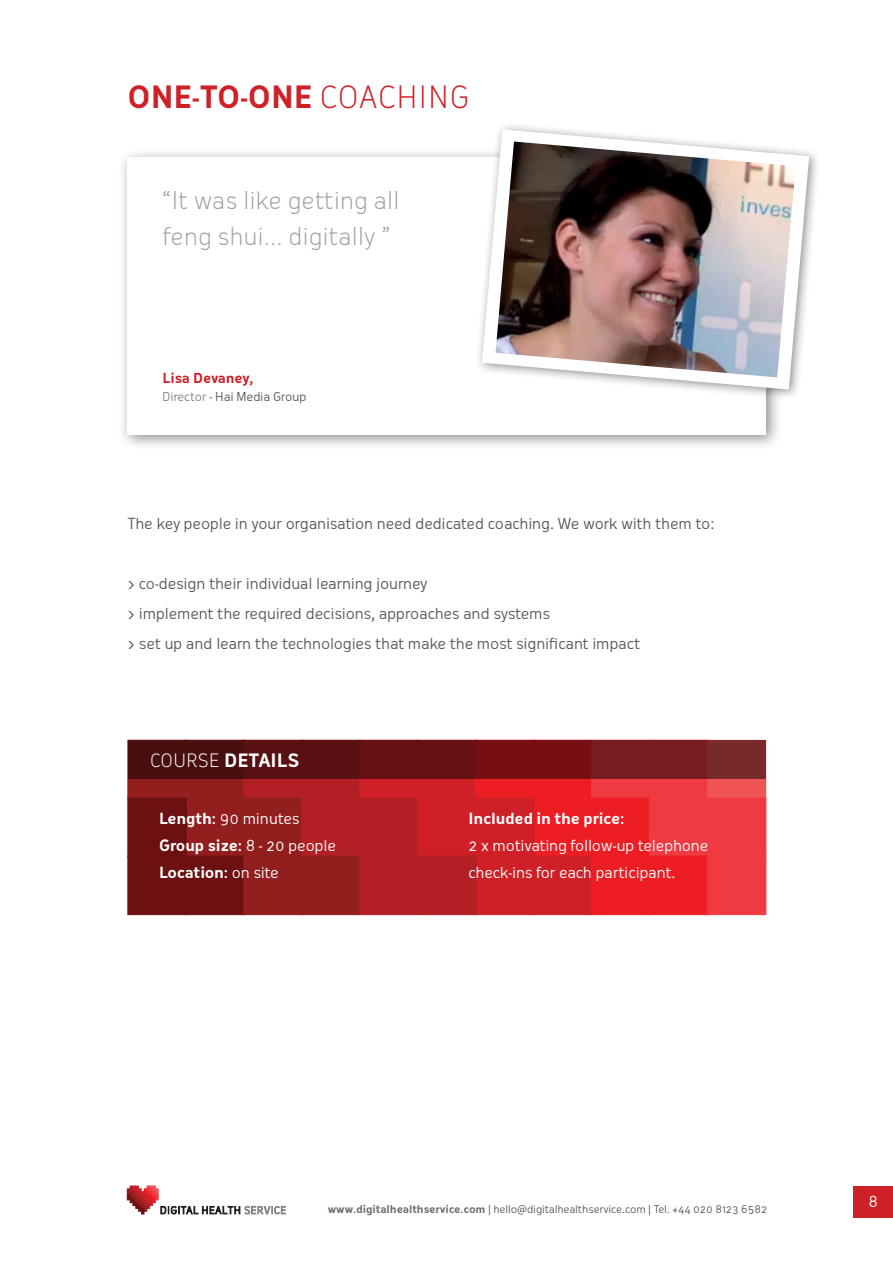
<style>
.page{position:relative;width:893px;height:1263px;background:#fff}
.page>*{position:absolute;margin:0;border:0;box-sizing:border-box;transform-origin:0 0}
.t1{font:700 30px "Oceania";color:#cf2027}
.t2{font:300 24px/36px "Oceania";letter-spacing:-.01em;color:#9d9fa2}
.t3{font:300 18px "Oceania";color:#fff}
.t4{font:700 18px "Oceania";color:#fff}
.t5{font:15px/30px "Oceania";letter-spacing:-.015em;color:#58595b}
.t6{font:700 15px/27px "Oceania";letter-spacing:-.02em;color:#fff}
.t7{font:15px/27px "Oceania";letter-spacing:-.02em;color:#fff}
.t8{font:700 13.5px "Oceania";letter-spacing:-.01em;color:#cf2027}
.t9{font:12px "Oceania";letter-spacing:-.02em;color:#58595b}
.t10{font:10.5px "Oceania";letter-spacing:-.015em;color:#58595b}
.s1{font-weight:300}
.s2{color:#808285}
.s3{font-weight:700}
.s4{font-weight:400}
.s5{font-weight:700;color:#6d6e71}
</style>
<div class="page">
<svg style="left:127px;top:1186px;width:159px;height:28px"></svg>
<div style="left:854px;top:1186px;width:39px;height:31px;background:#cf2027"></div>
<div style="left:117px;top:147px;width:665px;height:304px;background:#000;opacity:.45"></div>
<div style="left:128px;top:157px;width:638px;height:278px;background:#fff"></div>
<div style="left:185px;top:740px;width:60px;height:59px;background:#931e1e"></div>
<div style="left:243px;top:740px;width:60px;height:59px;background:#b22025;border:1px solid #b22025"></div>
<div style="left:301px;top:740px;width:60px;height:59px;background:#b22025"></div>
<div style="left:359px;top:740px;width:59px;height:59px;background:#cf2027;border:1px solid #cf2027"></div>
<div style="left:417px;top:740px;width:59px;height:59px;background:#cf2027"></div>
<div style="left:128px;top:740px;width:59px;height:59px;background:#931e1e;border:1px solid #931e1e"></div>
<div style="left:533px;top:740px;width:59px;height:59px;background:#ed1d24"></div>
<div style="left:591px;top:740px;width:59px;height:59px;background:#ef3a42;border:1px solid #ef3a42"></div>
<div style="left:649px;top:740px;width:59px;height:59px;background:#ef3a42"></div>
<div style="left:707px;top:740px;width:59px;height:59px;background:#f05354;border:1px solid #f05354"></div>
<div style="left:475px;top:740px;width:59px;height:59px;background:#ed1d24;border:1px solid #ed1d24"></div>
<div style="left:185px;top:798px;width:60px;height:59px;background:#931e1e;border:1px solid #931e1e"></div>
<div style="left:243px;top:798px;width:60px;height:59px;background:#931e1e"></div>
<div style="left:301px;top:798px;width:60px;height:59px;background:#b22025;border:1px solid #b22025"></div>
<div style="left:359px;top:798px;width:59px;height:59px;background:#b22025"></div>
<div style="left:128px;top:798px;width:59px;height:59px;background:#6d1012"></div>
<div style="left:533px;top:798px;width:59px;height:59px;background:#ed1d24;border:1px solid #ed1d24"></div>
<div style="left:591px;top:798px;width:59px;height:59px;background:#ed1d24"></div>
<div style="left:649px;top:798px;width:59px;height:59px;background:#ef3a42;border:1px solid #ef3a42"></div>
<div style="left:707px;top:798px;width:59px;height:59px;background:#ef3a42"></div>
<div style="left:475px;top:798px;width:59px;height:59px;background:#cf2027"></div>
<div style="left:417px;top:798px;width:59px;height:59px;background:#cf2027;border:1px solid #cf2027"></div>
<div style="left:185px;top:856px;width:60px;height:59px;background:#6d1012;border:1px solid #6d1012"></div>
<div style="left:243px;top:856px;width:60px;height:59px;background:#931e1e;border:1px solid #931e1e"></div>
<div style="left:301px;top:856px;width:60px;height:59px;background:#931e1e;border:1px solid #931e1e"></div>
<div style="left:359px;top:856px;width:59px;height:59px;background:#b22025;border:1px solid #b22025"></div>
<div style="left:128px;top:856px;width:59px;height:59px;background:#6d1012;border:1px solid #6d1012"></div>
<div style="left:533px;top:856px;width:59px;height:59px;background:#cf2027;border:1px solid #cf2027"></div>
<div style="left:591px;top:856px;width:59px;height:59px;background:#ed1d24;border:1px solid #ed1d24"></div>
<div style="left:649px;top:856px;width:59px;height:59px;background:#ed1d24;border:1px solid #ed1d24"></div>
<div style="left:707px;top:856px;width:59px;height:59px;background:#ef3a42"></div>
<div style="left:475px;top:856px;width:59px;height:59px;background:#cf2027;border:1px solid #cf2027"></div>
<div style="left:417px;top:856px;width:59px;height:59px;background:#b22025;border:1px solid #b22025"></div>
<div style="left:128px;top:740px;width:637px;height:39px;background:linear-gradient(to right,#49090a,#831f23)"></div>
<div style="left:473px;top:121px;width:347px;height:279px;background:#000;opacity:.45"></div>
<svg style="left:482px;top:129px;width:327px;height:260px"></svg>
<img style="left:495px;top:142px;width:301px;height:235px">
<h1 class="t1" style="left:128px;top:79px;width:344px">On e-to-On e <span class="s1">Coachi ng</span></h1>
<h2 class="t2" style="left:163px;top:182px;width:239px">“It was like getting all feng shui... digitally ”</h2>
<p class="t8" style="left:163px;top:370px;width:92px">Lisa Devaney,</p>
<p class="t9" style="left:163px;top:390px;width:145px"><span class="s2">Director</span> - Hai Media Group</p>
<p class="t5" style="left:128px;top:509px;width:588px">The key people in your organisation need dedicated coaching. We work with them to:</p>
<p class="t5" style="left:128px;top:569px;width:514px">&gt; co-design their individual learning journey<br>&gt; implement the required decisions, approaches and systems<br>&gt; set up and learn the technologies that make the most significant impact</p>
<p class="t3" style="left:150px;top:750px;width:98px">COURSE <span class="s3">DETAIL</span></p>
<p class="t4" style="left:287px;top:750px;width:13px">S</p>
<p class="t6" style="left:159px;top:805px;width:178px">Length: <span class="s4">90 minutes<br></span>Group size: <span class="s4">8 - 20 people<br></span>Location: <span class="s4">on site</span></p>
<p class="t6" style="left:469px;top:805px;width:157px">I ncluded in the price:</p>
<p class="t7" style="left:469px;top:832px;width:241px">2 x motivating follow-up telephone check-ins for each participant.</p>
<p class="t10" style="left:328px;top:1203px;width:441px"><span class="s5">www.digitalhealthservice.com</span> | hello@digitalhealthservice.com | Tel. +44 020 8123 6582</p>
<p class="t7" style="left:868px;top:1188px;width:11px">8</p>
</div>
